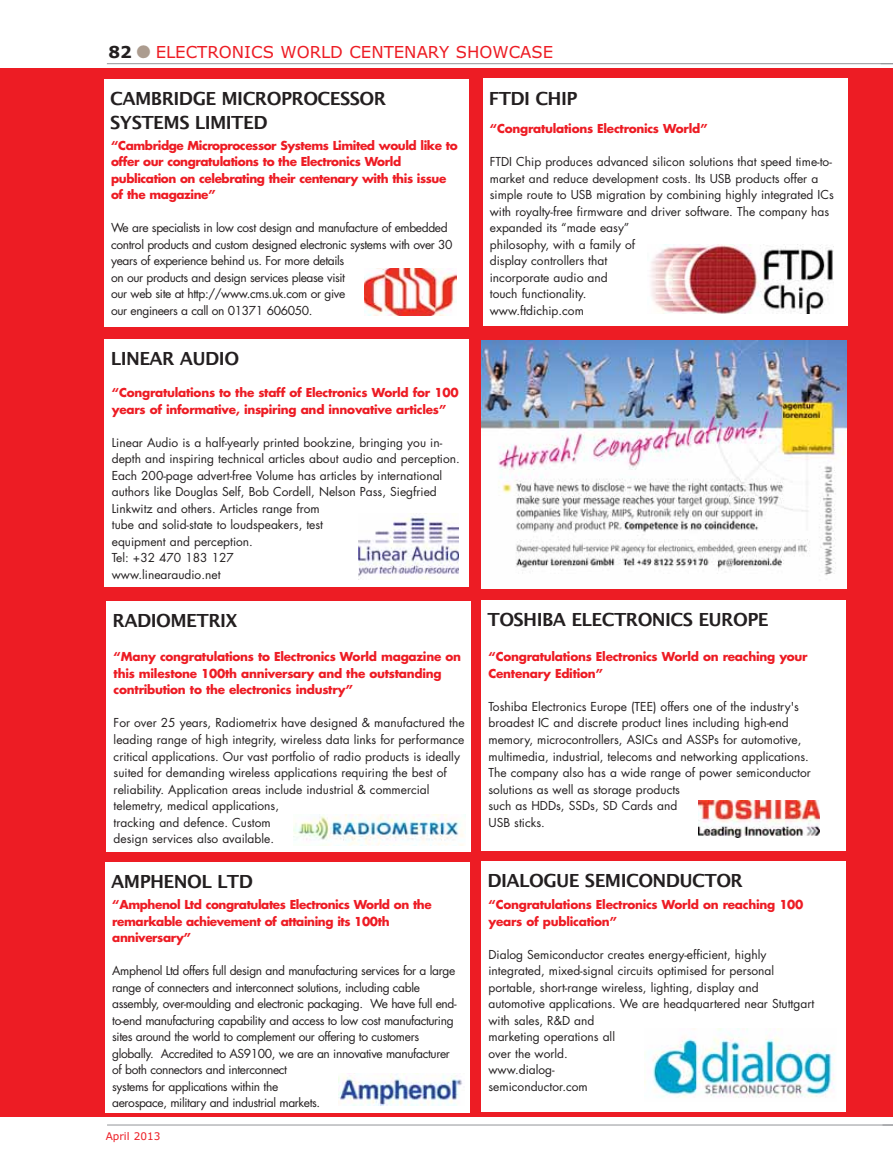
<style>
.page{position:relative;width:893px;height:1170px;background:#fff}
.page>*{position:absolute;margin:0;border:0;box-sizing:border-box;transform-origin:0 0}
.t1{font:600 18px/24.5px "Lucida Sans";letter-spacing:-.03em;color:#231f20}
.t2{font:16.5px "Verdana";color:#ed1c24}
.t3{font:12px/16.5px "Futura Std";color:#231f20}
.t4{font:12px/16.5px "Futura Std";letter-spacing:-.03em;color:#231f20}
.t5{font:700 12px/16.5px "Futura Std";letter-spacing:-.02em;color:#ed1c24}
.t6{font:10.5px "Verdana";color:#ed1c24}
.s1{font-weight:700;color:#231f20}
.s2{color:#ac9c8f}
</style>
<div class="page">
<hr style="left:107px;top:1124px;width:786px;height:1px;background:#939598">
<hr style="left:107px;top:63px;width:786px;height:1px;background:#939598">
<div style="left:0;top:68px;width:893px;height:1048px;background:#ed1c24"></div>
<div style="left:104px;top:79px;width:365px;height:247px;background:#fff"></div>
<img style="left:365px;top:268px;width:91px;height:47px">
<img style="left:481px;top:341px;width:365px;height:247px">
<div style="left:104px;top:339px;width:365px;height:247px;background:#fff"></div>
<div style="left:482px;top:79px;width:365px;height:247px;background:#fff"></div>
<img style="left:650px;top:244px;width:183px;height:70px">
<img style="left:359px;top:513px;width:99px;height:66px">
<div style="left:106px;top:601px;width:365px;height:250px;background:#fff"></div>
<div style="left:481px;top:600px;width:365px;height:250px;background:#fff"></div>
<div style="left:481px;top:860px;width:365px;height:251px;background:#fff"></div>
<div style="left:105px;top:862px;width:365px;height:250px;background:#fff"></div>
<img style="left:293px;top:814px;width:171px;height:30px">
<img style="left:338px;top:1073px;width:125px;height:32px">
<img style="left:698px;top:800px;width:122px;height:37px">
<img style="left:644px;top:1028px;width:191px;height:70px">
<h2 class="t2" style="left:108px;top:42px;width:446px"><span class="s1">82</span> <span class="s2">●</span> ELECTRONICS WORLD CENTENARY SHOWCASE</h2>
<h1 class="t1" style="left:110px;top:86px;width:277px">CAMBRIDGE MICROPROCESSOR<br>SYSTEMS LIMITED</h1>
<p class="t5" style="left:111px;top:137px;width:348px">“Cambridge Microprocessor Systems Limited would like to offer our congratulations to the Electronics World publication on celebrating their centenary with this issue of the magazine”</p>
<p class="t4" style="left:111px;top:220px;width:343px">We are specialists in low cost design and manufacture of embedded control products and custom designed electronic systems with over 30 years of experience behind us. For more details<br>on our products and design services please visit<br>our web site at http://www.cms.uk.com or give<br>our engineers a call on 01371 606050.</p>
<h1 class="t1" style="left:111px;top:347px;width:130px">LINEAR AUDIO</h1>
<p class="t5" style="left:112px;top:385px;width:348px">“Congratulations to the staff of Electronics World for 100 years of informative, inspiring and innovative articles”</p>
<p class="t3" style="left:112px;top:435px;width:349px">Linear Audio is a half-yearly printed bookzine, bringing you in&shy;depth and inspiring technical articles about audio and perception.<br>Each 200-page advert-free Volume has articles by international authors like Douglas Self, Bob Cordell, Nelson Pass, Siegfried Linkwitz and others. Articles range from<br>tube and solid-state to loudspeakers, test<br>equipment and perception.<br>Tel: +32 470 183 127<br>www.linearaudio.net</p>
<h1 class="t1" style="left:113px;top:608px;width:126px">RADIOMETRIX</h1>
<p class="t5" style="left:114px;top:649px;width:349px">“Many congratulations to Electronics World magazine on this milestone 100th anniversary and the outstanding contribution to the electronics industry”</p>
<p class="t3" style="left:114px;top:715px;width:352px">For over 25 years, Radiometrix have designed &amp; manufactured the leading range of high integrity, wireless data links for performance critical applications. Our vast portfolio of radio products is ideally suited for demanding wireless applications requiring the best of reliability. Application areas include industrial &amp; commercial telemetry, medical applications,<br>tracking and defence. Custom<br>design services also available.</p>
<h1 class="t1" style="left:111px;top:869px;width:143px">AMPHENOL LTD</h1>
<p class="t5" style="left:112px;top:896px;width:321px">“Amphenol Ltd congratulates Electronics World on the remarkable achievement of attaining its 100th anniversary”</p>
<p class="t4" style="left:112px;top:963px;width:346px">Amphenol Ltd offers full design and manufacturing services for a large range of connecters and interconnect solutions, including cable assembly, over-moulding and electronic packaging. We have full end&shy;to-end manufacturing capability and access to low cost manufacturing sites around the world to complement our offering to customers globally. Accredited to AS9100, we are an innovative manufacturer of both connectors and interconnect<br>systems for applications within the<br>aerospace, military and industrial markets.</p>
<p class="t6" style="left:106px;top:1129px;width:56px">April 2013</p>
<h1 class="t1" style="left:489px;top:86px;width:90px">FTDI CHIP</h1>
<p class="t5" style="left:490px;top:121px;width:219px">“Congratulations Electronics World”</p>
<p class="t3" style="left:490px;top:154px;width:345px">FTDI Chip produces advanced silicon solutions that speed time-to&shy;market and reduce development costs. Its USB products offer a simple route to USB migration by combining highly integrated ICs with royalty-free firmware and driver software. The company has expanded its “made easy”<br>philosophy, with a family of<br>display controllers that<br>incorporate audio and<br>touch functionality.<br>www.ftdichip.com</p>
<h1 class="t1" style="left:487px;top:608px;width:283px">TOSHIBA ELECTRONICS EUROPE</h1>
<p class="t5" style="left:488px;top:649px;width:321px">“Congratulations Electronics World on reaching your<br>Centenary Edition”</p>
<p class="t3" style="left:488px;top:699px;width:324px">Toshiba Electronics Europe (TEE) offers one of the industry's broadest IC and discrete product lines including high-end memory, microcontrollers, ASICs and ASSPs for automotive, multimedia, industrial, telecoms and networking applications.<br>The company also has a wide range of power semiconductor solutions as well as storage products<br>such as HDDs, SSDs, SD Cards and<br>USB sticks.</p>
<h1 class="t1" style="left:487px;top:868px;width:257px">DIALOGUE SEMICONDUCTOR</h1>
<p class="t5" style="left:488px;top:896px;width:316px">“Congratulations Electronics World on reaching 100 years of publication”</p>
<p class="t3" style="left:488px;top:946px;width:327px">Dialog Semiconductor creates energy-efficient, highly integrated, mixed-signal circuits optimised for personal portable, short-range wireless, lighting, display and automotive applications. We are headquartered near Stuttgart with sales, R&amp;D and<br>marketing operations all<br>over the world.<br>www.dialog-<br>semiconductor.com</p>
</div>
